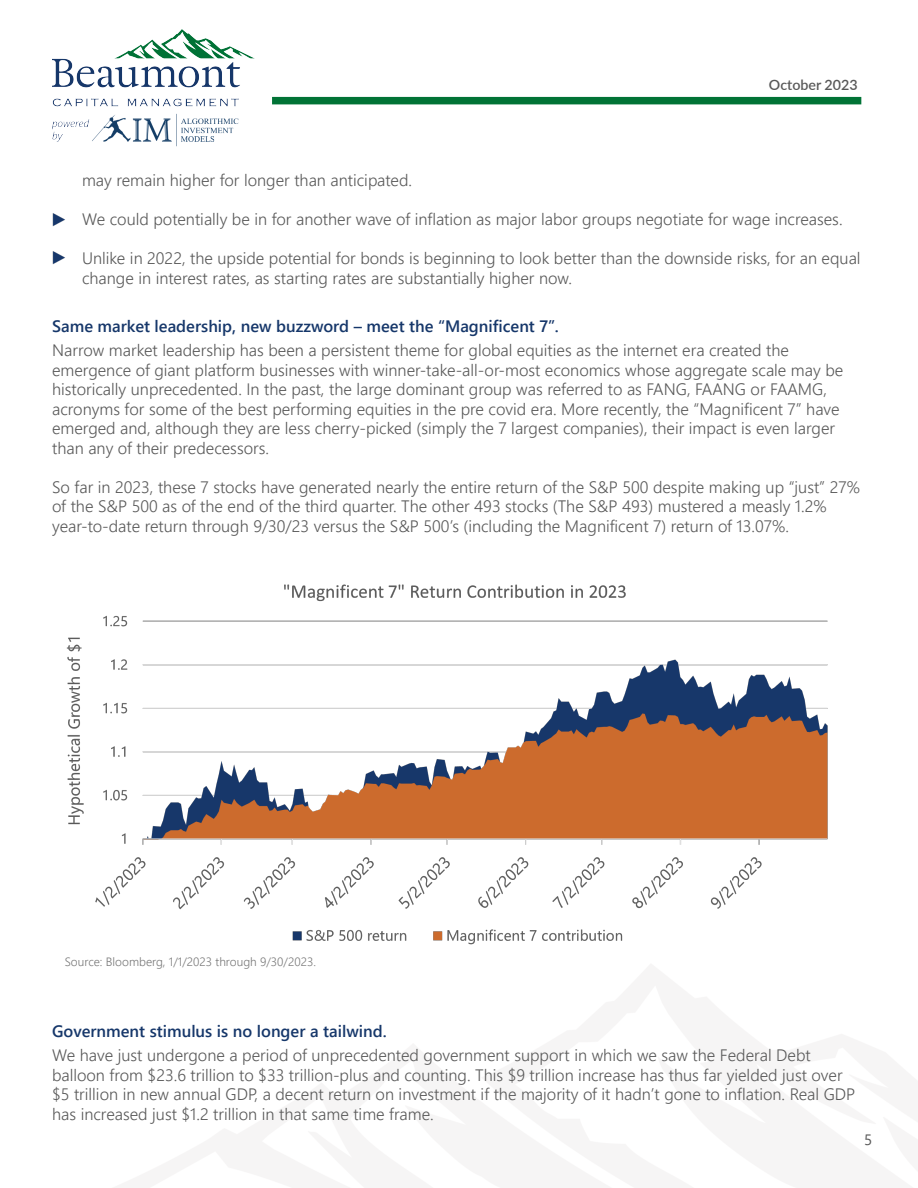
<style>
.page{position:relative;width:918px;height:1188px;background:#fff}
.page>*{position:absolute;margin:0;border:0;box-sizing:border-box;transform-origin:0 0}
.t1{font:300 16.5px/19.5px "Segoe UI";color:#595959}
.t2{font:600 16.5px "Segoe UI";color:#16376a}
.t3{font:15px "Segoe UI";color:#595959}
.t4{font:600 14.25px "Lato";color:#595959}
.t5{font:300 12px "Segoe UI";color:#787878}
</style>
<div class="page">
<div style="left:272px;top:97px;width:589px;height:7px;background:#017336"></div>
<img style="left:52px;top:29px;width:203px;height:118px">
<img style="left:52px;top:251px;width:13px;height:13px">
<img style="left:52px;top:213px;width:13px;height:13px">
<img style="left:66px;top:584px;width:762px;height:361px">
<p class="t4" style="left:769px;top:75px;width:90px">October 2023</p>
<p class="t1" style="left:82px;top:169px;width:332px">may remain higher for longer than anticipated.</p>
<p class="t1" style="left:82px;top:208px;width:762px">We could potentially be in for another wave of inflation as major labor groups negotiate for wage increases.</p>
<p class="t1" style="left:82px;top:247px;width:780px">Unlike in 2022, the upside potential for bonds is beginning to look better than the downside risks, for an equal change in interest rates, as starting rates are substantially higher now.</p>
<p class="t2" style="left:52px;top:311px;width:508px">Same market leadership, new buzzword – meet the “Magnificent 7”.</p>
<p class="t1" style="left:52px;top:339px;width:793px">Narrow market leadership has been a persistent theme for global equities as the internet era created the emergence of giant platform businesses with winner-take-all-or-most economics whose aggregate scale may be historically unprecedented. In the past, the large dominant group was referred to as FANG, FAANG or FAAMG, acronyms for some of the best performing equities in the pre covid era. More recently, the “Magnificent 7” have emerged and, although they are less cherry-picked (simply the 7 largest companies), their impact is even larger than any of their predecessors.</p>
<p class="t1" style="left:52px;top:476px;width:809px">So far in 2023, these 7 stocks have generated nearly the entire return of the S&amp;P 500 despite making up “just” 27% of the S&amp;P 500 as of the end of the third quarter. The other 493 stocks (The S&amp;P 493) mustered a measly 1.2% year-to-date return through 9/30/23 versus the S&amp;P 500’s (including the Magnificent 7) return of 13.07%.</p>
<p class="t5" style="left:65px;top:951px;width:253px">Source: Bloomberg, 1/1/2023 through 9/30/2023.</p>
<p class="t2" style="left:52px;top:1016px;width:336px">Government stimulus is no longer a tailwind.</p>
<p class="t1" style="left:52px;top:1044px;width:805px">We have just undergone a period of unprecedented government support in which we saw the Federal Debt balloon from $23.6 trillion to $33 trillion-plus and counting. This $9 trillion increase has thus far yielded just over $5 trillion in new annual GDP, a decent return on investment if the majority of it hadn’t gone to inflation. Real GDP has increased just $1.2 trillion in that same time frame.</p>
<p class="t3" style="left:864px;top:1125px;width:10px">5</p>
</div>
